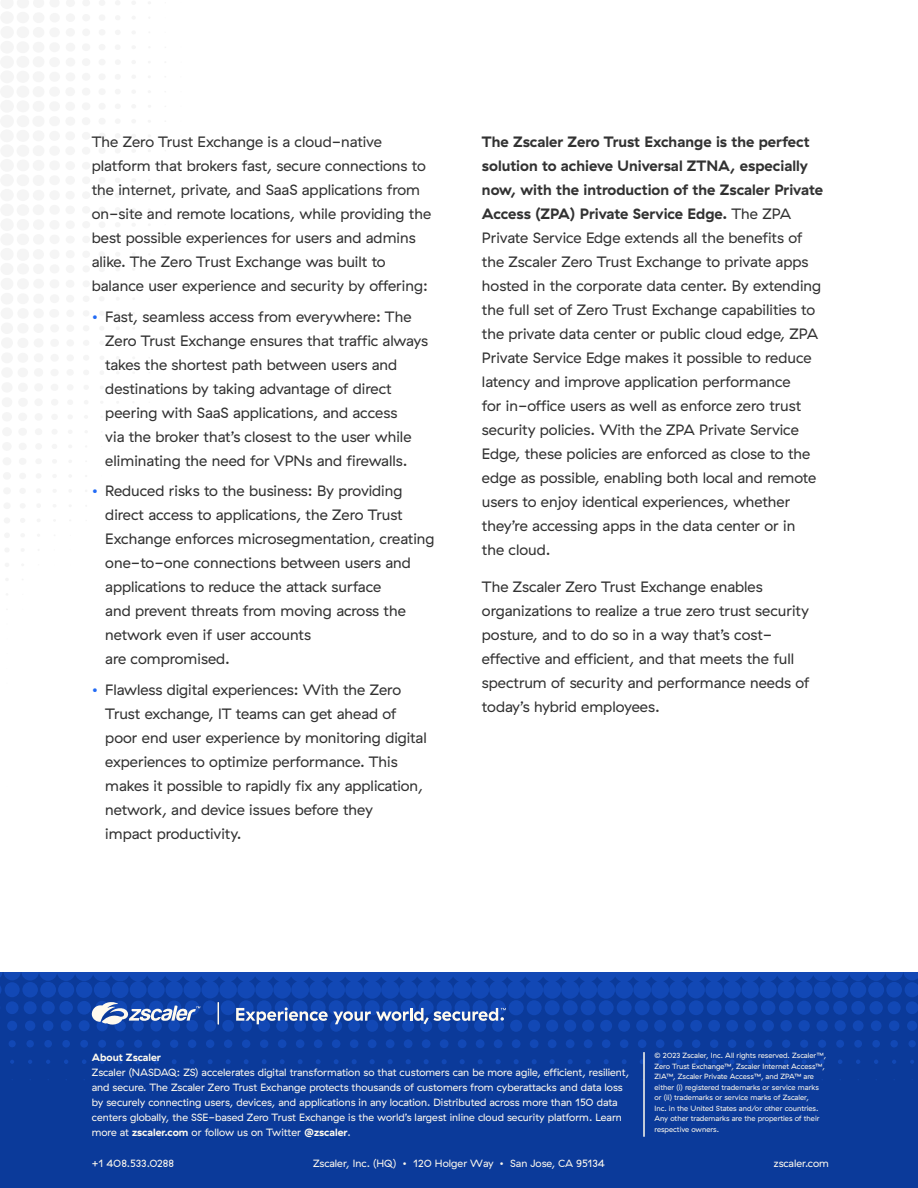
<style>
.page{position:relative;width:918px;height:1188px;background:#fff}
.page>*{position:absolute;margin:0;border:0;box-sizing:border-box;transform-origin:0 0}
.t1{font:15px/24px "GT Haptik ZS";color:#323232}
.t2{font:10.5px/15px "GT Haptik ZS";color:#fffaee}
.t3{font:700 10.5px "GT Haptik ZS";color:#fffaee}
.t4{font:7.5px/10.5px "GT Haptik ZS";color:#fffaee}
.s1{color:#236bf5}
.s2{font-weight:700}
</style>
<div class="page">
<div style="left:0;top:972px;width:918px;height:216px;background:#0b3a9a"></div>
<svg style="left:0;top:972px;width:918px;height:108px"></svg>
<hr style="left:643px;top:1053px;width:2px;height:83px;background:#fffaee">
<svg style="left:92px;top:1000px;width:108px;height:26px"></svg>
<svg style="left:218px;top:1003px;width:1px;height:21px"></svg>
<svg style="left:236px;top:1007px;width:270px;height:17px"></svg>
<p class="t1" style="left:92px;top:130px;width:341px">The Zero Trust Exchange is a cloud-native platform that brokers fast, secure connections to the internet, private, and SaaS applications from on-site and remote locations, while providing the best possible experiences for users and admins alike. The Zero Trust Exchange was built to balance user experience and security by offering:</p>
<p class="t1" style="left:105px;top:305px;width:324px;text-indent:-13px"><span class="s1">•</span> Fast, seamless access from everywhere: The Zero Trust Exchange ensures that traffic always takes the shortest path between users and destinations by taking advantage of direct peering with SaaS applications, and access<br>via the broker that’s closest to the user while eliminating the need for VPNs and firewalls.</p>
<p class="t1" style="left:105px;top:479px;width:331px;text-indent:-13px"><span class="s1">•</span> Reduced risks to the business: By providing direct access to applications, the Zero Trust Exchange enforces microsegmentation, creating one-to-one connections between users and applications to reduce the attack surface<br>and prevent threats from moving across the network even if user accounts<br>are compromised.</p>
<p class="t1" style="left:105px;top:678px;width:323px;text-indent:-13px"><span class="s1">•</span> Flawless digital experiences: With the Zero Trust exchange, IT teams can get ahead of poor end user experience by monitoring digital experiences to optimize performance. This makes it possible to rapidly fix any application, network, and device issues before they<br>impact productivity.</p>
<p class="t1" style="left:482px;top:130px;width:343px"><span class="s2">The Zscaler Zero Trust Exchange is the perfect solution to achieve Universal ZTNA, especially now, with the introduction of the Zscaler Private Access (ZPA) Private Service Edge.</span> The ZPA Private Service Edge extends all the benefits of the Zscaler Zero Trust Exchange to private apps hosted in the corporate data center. By extending the full set of Zero Trust Exchange capabilities to the private data center or public cloud edge, ZPA Private Service Edge makes it possible to reduce latency and improve application performance<br>for in-office users as well as enforce zero trust security policies. With the ZPA Private Service Edge, these policies are enforced as close to the edge as possible, enabling both local and remote users to enjoy identical experiences, whether they’re accessing apps in the data center or in<br>the cloud.</p>
<p class="t1" style="left:482px;top:575px;width:329px">The Zscaler Zero Trust Exchange enables organizations to realize a true zero trust security posture, and to do so in a way that’s cost&shy;effective and efficient, and that meets the full spectrum of security and performance needs of today’s hybrid employees.</p>
<p class="t3" style="left:92px;top:1051px;width:71px">About Zscaler</p>
<p class="t2" style="left:92px;top:1064px;width:539px">Zscaler (NASDAQ: ZS) accelerates digital transformation so that customers can be more agile, efficient, resilient, and secure. The Zscaler Zero Trust Exchange protects thousands of customers from cyberattacks and data loss by securely connecting users, devices, and applications in any location. Distributed across more than 150 data centers globally, the SSE-based Zero Trust Exchange is the world’s largest inline cloud security platform. Learn more at <span class="s2">zscaler.com</span> or follow us on Twitter <span class="s2">@zscaler</span>.</p>
<p class="t4" style="left:654px;top:1050px;width:173px">© 2023 Zscaler, Inc. All rights reserved. Zscaler™, Zero Trust Exchange™, Zscaler Internet Access™, ZIA™, Zscaler Private Access™, and ZPA™ are either (i) registered trademarks or service marks or (ii) trademarks or service marks of Zscaler,<br>Inc. in the United States and/or other countries.<br>Any other trademarks are the properties of their respective owners.</p>
<p class="t2" style="left:92px;top:1156px;width:84px">+1 408.533.0288</p>
<p class="t2" style="left:313px;top:1156px;width:293px">Zscaler, Inc. (HQ) • 120 Holger Way • San Jose, CA 95134</p>
<p class="t2" style="left:774px;top:1156px;width:57px">zscaler.com</p>
</div>
